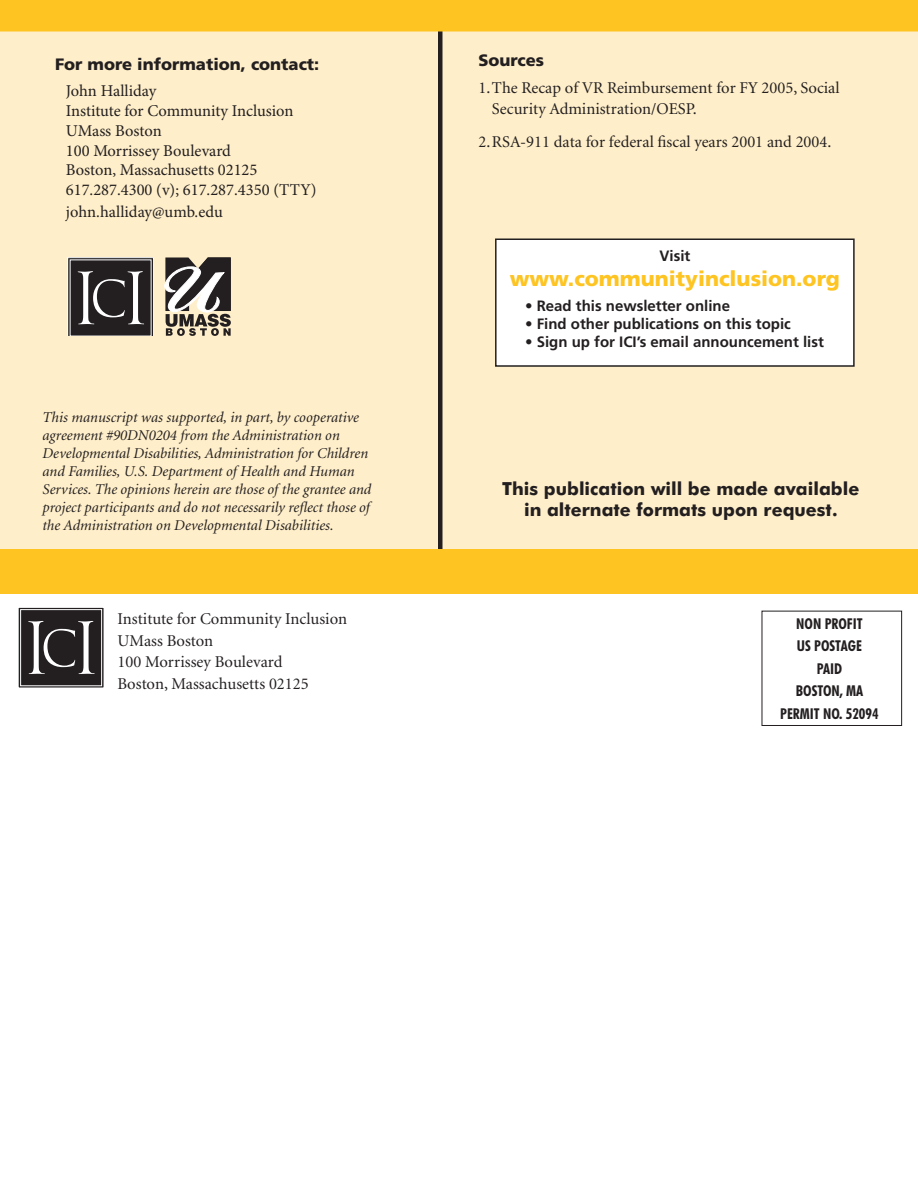
<style>
.page{position:relative;width:918px;height:1188px;background:#fff}
.page>*{position:absolute;margin:0;border:0;box-sizing:border-box;transform-origin:0 0}
.t1{font:900 21px "Frutiger";color:#fec422}
.t2{font:700 18px/21.6px "Futura BT";color:#231f20;text-align:center}
.t3{font:16.5px/21.8px "Minion";color:#231f20}
.t4{font:16.5px/19.8px "Minion Pro";color:#231f20}
.t5{font:900 16.5px "Frutiger";color:#231f20}
.t6{font:italic 15px/18px "Minion";color:#231f20}
.t7{font:700 15px "Frutiger";color:#231f20}
.t8{font:700 condensed 15px/22.5px "Futura BT";color:#231f20;text-align:center}
</style>
<div class="page">
<div style="left:0;top:32px;width:918px;height:517px;background:#feeec9"></div>
<svg style="left:68px;top:257px;width:86px;height:78px;background:#4b4748"></svg>
<svg style="left:165px;top:257px;width:66px;height:79px"></svg>
<div style="left:496px;top:239px;width:358px;height:127px;background:#fff"></div>
<div style="left:495px;top:239px;width:360px;height:128px;border:2px solid #231f20"></div>
<hr style="left:438px;top:14px;width:4px;height:564px;background:#231f20">
<div style="left:0;top:549px;width:918px;height:45px;background:#fec422"></div>
<div style="left:0;top:0;width:918px;height:32px;background:#fec422"></div>
<div style="left:762px;top:611px;width:140px;height:115px;border:1px solid #231f20"></div>
<div style="left:21px;top:610px;width:81px;height:76px;background:#231f20"></div>
<div style="left:20px;top:609px;width:82px;height:77px;border:1px solid #fff"></div>
<svg style="left:28px;top:621px;width:67px;height:53px"></svg>
<p class="t5" style="left:55px;top:54px;width:266px">For more information, contact:</p>
<p class="t4" style="left:66px;top:82px;width:252px">John Halliday<br>Institute for Community Inclusion<br>UMass Boston<br>100 Morrissey Boulevard<br>Boston, Massachusetts 02125<br>617.287.4300 (v); 617.287.4350 (TTY)</p>
<p class="t4" style="left:66px;top:203px;width:158px">john.halliday@umb.edu</p>
<p class="t6" style="left:43px;top:409px;width:330px">This manuscript was supported, in part, by cooperative agreement #90DN0204 from the Administration on Developmental Disabilities, Administration for Children and Families, U.S. Department of Health and Human Services. The opinions herein are those of the grantee and project participants and do not necessarily reflect those of the Administration on Developmental Disabilities.</p>
<p class="t5" style="left:478px;top:50px;width:67px">Sources</p>
<p class="t3" style="left:492px;top:77px;width:349px;text-indent:-13px">1. The Recap of VR Reimbursement for FY 2005, Social<br>Security Administration/OESP.</p>
<p class="t3" style="left:478px;top:132px;width:354px">2. RSA-911 data for federal fiscal years 2001 and 2004.</p>
<p class="t7" style="left:659px;top:247px;width:32px">Visit</p>
<h1 class="t1" style="left:510px;top:266px;width:332px">www.communityinclusion.org</h1>
<p class="t7" style="left:525px;top:297px;width:207px">• Read this newsletter online</p>
<p class="t7" style="left:525px;top:315px;width:267px">• Find other publications on this topic</p>
<p class="t7" style="left:525px;top:333px;width:300px">• Sign up for ICI’s email announcement list</p>
<p class="t2" style="left:502px;top:477px;width:359px">This publication will be made available in alternate formats upon request.</p>
<p class="t3" style="left:118px;top:608px;width:231px">Institute for Community Inclusion<br>UMass Boston<br>100 Morrissey Boulevard<br>Boston, Massachusetts 02125</p>
<p class="t8" style="left:780px;top:612px;width:100px">NON PROFIT<br>US POSTAGE<br>PAID<br>BOSTON, MA<br>PERMIT NO. 52094</p>
</div>
